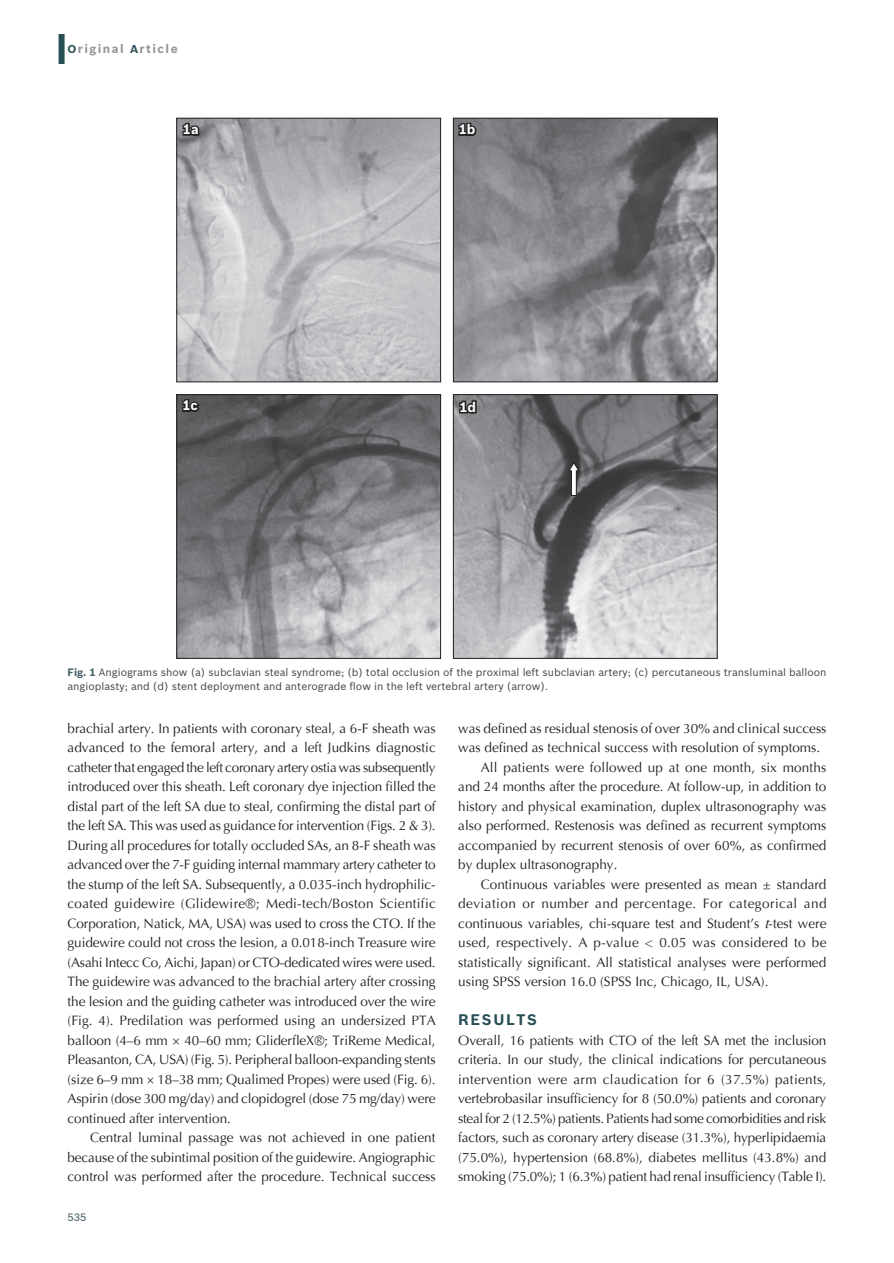
<style>
.page{position:relative;width:894px;height:1263px;background:#fff}
.page>*{position:absolute;margin:0;border:0;box-sizing:border-box;transform-origin:0 0}
.t1{font:700 15px "Bosch Sans";letter-spacing:.11em;color:#284f56}
.TX{font:13.5px/19.5px "Optima";color:#231f20;text-align:justify}
.TXFL{font:13.5px/19.5px "Optima";letter-spacing:-.015em;color:#231f20;text-align:justify}
.t2{font:700 13.5px "Bosch Sans";color:#fff}
.t3{font:700 12px "Bosch Sans";letter-spacing:.12em;color:#939598}
.FGC{font:10.5px/13.5px "Bosch Sans";color:#414243}
.FOLIO{font:500 10.5px "Bosch Sans";color:#4f676d}
.s1{font-size:11.25px;color:#284f56}
.s2{font-weight:700;color:#425d64}
.s3{font-style:italic}
</style>
<div class="page">
<div style="left:58px;top:34px;width:7px;height:30px;background:#284f56"></div>
<img style="left:178px;top:120px;width:261px;height:260px">
<div style="left:176px;top:118px;width:265px;height:264px;border:1px solid #231f20"></div>
<img style="left:455px;top:120px;width:260px;height:260px">
<div style="left:453px;top:118px;width:264px;height:264px;border:1px solid #231f20"></div>
<img style="left:178px;top:396px;width:261px;height:260px">
<div style="left:176px;top:394px;width:265px;height:264px;border:1px solid #231f20"></div>
<img style="left:455px;top:396px;width:260px;height:260px">
<div style="left:453px;top:394px;width:264px;height:264px;border:1px solid #231f20"></div>
<svg style="left:567px;top:461px;width:13px;height:35px"></svg>
<svg style="left:181px;top:121px;width:20px;height:16px"></svg>
<svg style="left:456px;top:121px;width:21px;height:18px"></svg>
<svg style="left:180px;top:397px;width:22px;height:16px"></svg>
<svg style="left:457px;top:399px;width:21px;height:18px"></svg>
<p class="t3" style="left:68px;top:42px;width:112px"><span class="s1">O</span>riginal <span class="s1">A</span>rticle</p>
<p class="t2" style="left:183px;top:121px;width:17px">1a</p>
<p class="t2" style="left:458px;top:121px;width:18px">1b</p>
<p class="t2" style="left:182px;top:397px;width:17px">1c</p>
<p class="t2" style="left:459px;top:399px;width:18px">1d</p>
<p class="FGC" style="left:68px;top:665px;width:760px"><span class="s2">Fig. 1</span> Angiograms show (a) subclavian steal syndrome; (b) total occlusion of the proximal left subclavian artery; (c) percutaneous transluminal balloon angioplasty; and (d) stent deployment and anterograde flow in the left vertebral artery (arrow).</p>
<p class="TX" style="left:68px;top:718px;width:369px">brachial artery. In patients with coronary steal, a 6-F sheath was advanced to the femoral artery, and a left Judkins diagnostic catheter that engaged the left coronary artery ostia was subsequently introduced over this sheath. Left coronary dye injection filled the distal part of the left SA due to steal, confirming the distal part of the left SA. This was used as guidance for intervention (Figs. 2 &amp; 3).<br>During all procedures for totally occluded SAs, an 8-F sheath was advanced over the 7-F guiding internal mammary artery catheter to the stump of the left SA. Subsequently, a 0.035-inch hydrophilic&shy;coated guidewire (Glidewire®; Medi-tech/Boston Scientific Corporation, Natick, MA, USA) was used to cross the CTO. If the guidewire could not cross the lesion, a 0.018-inch Treasure wire (Asahi Intecc Co, Aichi, Japan) or CTO-dedicated wires were used.<br>The guidewire was advanced to the brachial artery after crossing the lesion and the guiding catheter was introduced over the wire (Fig. 4). Predilation was performed using an undersized PTA balloon (4–6 mm × 40–60 mm; GliderfleX®; TriReme Medical, Pleasanton, CA, USA) (Fig. 5). Peripheral balloon-expanding stents (size 6–9 mm × 18–38 mm; Qualimed Propes) were used (Fig. 6).<br>Aspirin (dose 300 mg/day) and clopidogrel (dose 75 mg/day) were continued after intervention.</p>
<p class="TX" style="left:68px;top:1128px;width:369px;text-indent:22px">Central luminal passage was not achieved in one patient because of the subintimal position of the guidewire. Angiographic control was performed after the procedure. Technical success</p>
<p class="FOLIO" style="left:68px;top:1211px;width:20px">535</p>
<p class="TX" style="left:458px;top:718px;width:369px">was defined as residual stenosis of over 30% and clinical success was defined as technical success with resolution of symptoms.</p>
<p class="TX" style="left:458px;top:757px;width:369px;text-indent:22px">All patients were followed up at one month, six months and 24 months after the procedure. At follow-up, in addition to history and physical examination, duplex ultrasonography was also performed. Restenosis was defined as recurrent symptoms accompanied by recurrent stenosis of over 60%, as confirmed by duplex ultrasonography.</p>
<p class="TX" style="left:458px;top:874px;width:369px;text-indent:22px">Continuous variables were presented as mean ± standard deviation or number and percentage. For categorical and continuous variables, chi-square test and Student’s <span class="s3">t</span>-test were used, respectively. A p-value &lt; 0.05 was considered to be statistically significant. All statistical analyses were performed using SPSS version 16.0 (SPSS Inc, Chicago, IL, USA).</p>
<h1 class="t1" style="left:458px;top:1010px;width:80px">RESULTS</h1>
<p class="TXFL" style="left:458px;top:1030px;width:369px">Overall, 16 patients with CTO of the left SA met the inclusion criteria. In our study, the clinical indications for percutaneous intervention were arm claudication for 6 (37.5%) patients, vertebrobasilar insufficiency for 8 (50.0%) patients and coronary steal for 2 (12.5%) patients. Patients had some comorbidities and risk factors, such as coronary artery disease (31.3%), hyperlipidaemia (75.0%), hypertension (68.8%), diabetes mellitus (43.8%) and smoking (75.0%); 1 (6.3%) patient had renal insufficiency (Table I).</p>
</div>
